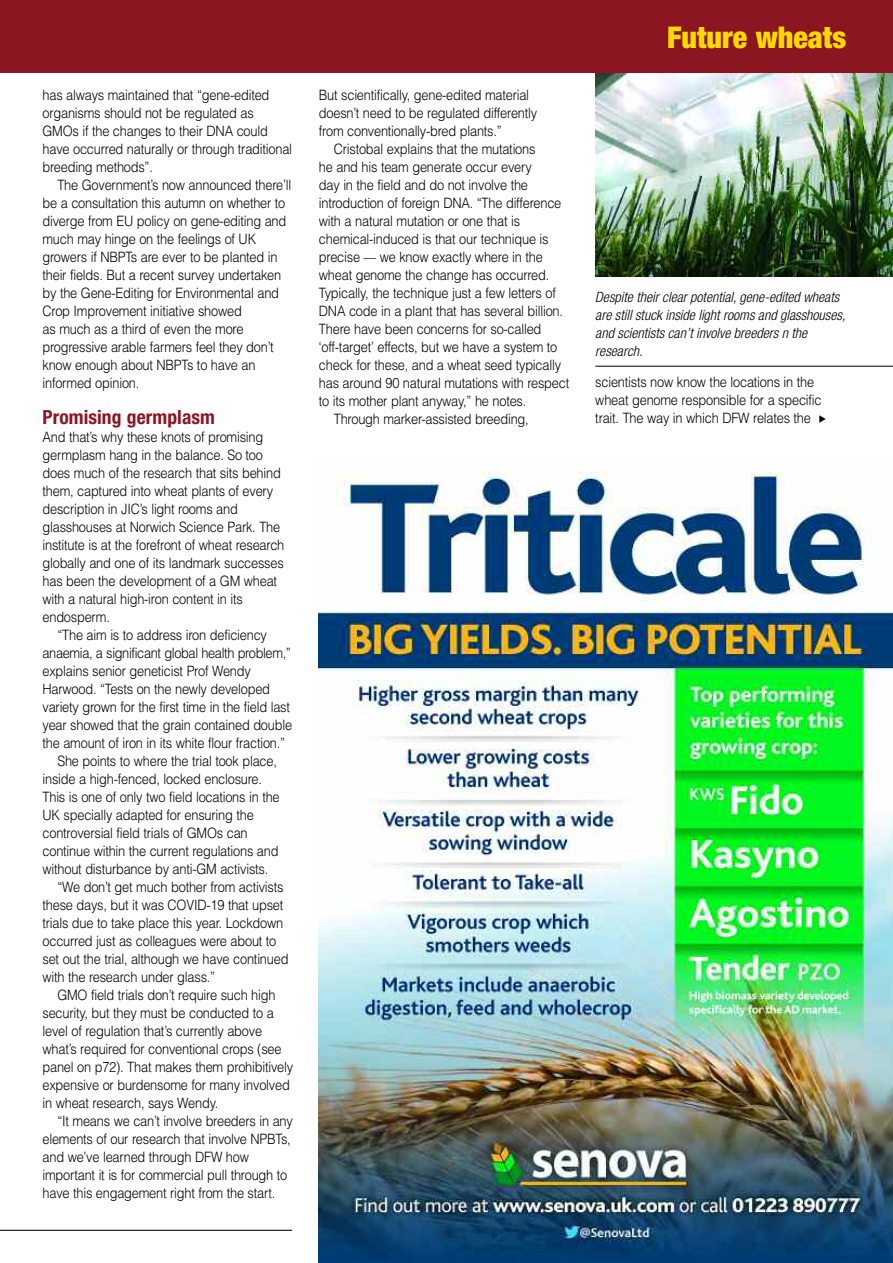
<style>
.page{position:relative;width:893px;height:1263px;background:#fff}
.page>*{position:absolute;margin:0;border:0;box-sizing:border-box;transform-origin:0 0}
.t1{font:900 condensed 30px "Helvetica Neue";color:#ffd902}
.t2{font:700 condensed 19.5px "Helvetica Neue";letter-spacing:.005em;color:#8b1622}
.t3{font:300 14.25px/18px "Helvetica";letter-spacing:-.015em;color:#000;scale:.9 1}
.t4{font:italic 300 condensed 14.25px/18px "Helvetica Neue";color:#000}
</style>
<div class="page">
<hr style="left:0;top:1230px;width:292px;height:1px;background:#000">
<img style="left:595px;top:72px;width:298px;height:204px">
<hr style="left:595px;top:366px;width:298px;height:1px;background:#000">
<div style="left:0;top:0;width:893px;height:72px;background:#8b1622"></div>
<img style="left:319px;top:472px;width:574px;height:791px">
<p class="t3" style="left:43px;top:86px;width:279px">has always maintained that “gene-edited organisms should not be regulated as GMOs if the changes to their DNA could have occurred naturally or through traditional breeding methods”.</p>
<p class="t3" style="left:43px;top:176px;width:278px;text-indent:15px">The Government’s now announced there’ll be a consultation this autumn on whether to diverge from EU policy on gene-editing and much may hinge on the feelings of UK growers if NBPTs are ever to be planted in their fields. But a recent survey undertaken by the Gene-Editing for Environmental and Crop Improvement initiative showed<br>as much as a third of even the more progressive arable farmers feel they don’t know enough about NBPTs to have an informed opinion.</p>
<h2 class="t2" style="left:43px;top:410px;width:174px">Promising germplasm</h2>
<p class="t3" style="left:43px;top:428px;width:270px">And that’s why these knots of promising germplasm hang in the balance. So too does much of the research that sits behind them, captured into wheat plants of every description in JIC’s light rooms and glasshouses at Norwich Science Park. The institute is at the forefront of wheat research globally and one of its landmark successes has been the development of a GM wheat with a natural high-iron content in its endosperm.</p>
<p class="t3" style="left:57px;top:626px;width:234px">“The aim is to address iron deficiency</p>
<p class="t3" style="left:43px;top:644px;width:278px">anaemia, a significant global health problem,”</p>
<p class="t3" style="left:43px;top:662px;width:233px">explains senior geneticist Prof Wendy</p>
<p class="t3" style="left:43px;top:680px;width:254px">Harwood. “Tests on the newly developed</p>
<p class="t3" style="left:43px;top:698px;width:276px">variety grown for the first time in the field last</p>
<p class="t3" style="left:43px;top:716px;width:279px">year showed that the grain contained double</p>
<p class="t3" style="left:43px;top:734px;width:271px">the amount of iron in its white flour fraction.”</p>
<p class="t3" style="left:57px;top:752px;width:245px">She points to where the trial took place,</p>
<p class="t3" style="left:43px;top:770px;width:245px">inside a high-fenced, locked enclosure.</p>
<p class="t3" style="left:43px;top:788px;width:265px">This is one of only two field locations in the</p>
<p class="t3" style="left:43px;top:806px;width:236px">UK specially adapted for ensuring the</p>
<p class="t3" style="left:43px;top:824px;width:229px">controversial field trials of GMOs can</p>
<p class="t3" style="left:43px;top:842px;width:264px">continue within the current regulations and</p>
<p class="t3" style="left:43px;top:860px;width:252px">without disturbance by anti-GM activists.</p>
<p class="t3" style="left:57px;top:878px;width:253px">“We don’t get much bother from activists</p>
<p class="t3" style="left:43px;top:896px;width:269px">these days, but it was COVID-19 that upset</p>
<p class="t3" style="left:43px;top:914px;width:269px">trials due to take place this year. Lockdown</p>
<p class="t3" style="left:43px;top:932px;width:261px">occurred just as colleagues were about to</p>
<p class="t3" style="left:43px;top:950px;width:275px">set out the trial, although we have continued</p>
<p class="t3" style="left:43px;top:968px;width:193px">with the research under glass.”</p>
<p class="t3" style="left:57px;top:986px;width:244px">GMO field trials don’t require such high</p>
<p class="t3" style="left:43px;top:1004px;width:259px">security, but they must be conducted to a</p>
<p class="t3" style="left:43px;top:1022px;width:246px">level of regulation that’s currently above</p>
<p class="t3" style="left:43px;top:1040px;width:267px">what’s required for conventional crops (see</p>
<p class="t3" style="left:43px;top:1058px;width:280px">panel on p72). That makes them prohibitively</p>
<p class="t3" style="left:43px;top:1076px;width:276px">expensive or burdensome for many involved</p>
<p class="t3" style="left:43px;top:1094px;width:197px">in wheat research, says Wendy.</p>
<p class="t3" style="left:57px;top:1112px;width:263px">“It means we can’t involve breeders in any</p>
<p class="t3" style="left:43px;top:1130px;width:277px">elements of our research that involve NPBTs,</p>
<p class="t3" style="left:43px;top:1148px;width:231px">and we’ve learned through DFW how</p>
<p class="t3" style="left:43px;top:1166px;width:273px">important it is for commercial pull through to</p>
<p class="t3" style="left:43px;top:1184px;width:260px">have this engagement right from the start.</p>
<p class="t3" style="left:319px;top:86px;width:244px">But scientifically, gene-edited material doesn’t need to be regulated differently from conventionally-bred plants.”</p>
<p class="t3" style="left:334px;top:140px;width:226px">Cristobal explains that the mutations</p>
<p class="t3" style="left:319px;top:158px;width:238px">he and his team generate occur every</p>
<p class="t3" style="left:319px;top:176px;width:234px">day in the field and do not involve the</p>
<p class="t3" style="left:319px;top:194px;width:271px">introduction of foreign DNA. “The difference</p>
<p class="t3" style="left:319px;top:212px;width:225px">with a natural mutation or one that is</p>
<p class="t3" style="left:319px;top:230px;width:257px">chemical-induced is that our technique is</p>
<p class="t3" style="left:319px;top:248px;width:250px">precise –– we know exactly where in the</p>
<p class="t3" style="left:319px;top:266px;width:257px">wheat genome the change has occurred.</p>
<p class="t3" style="left:319px;top:284px;width:265px">Typically, the technique just a few letters of</p>
<p class="t3" style="left:319px;top:302px;width:273px">DNA code in a plant that has several billion.</p>
<p class="t3" style="left:319px;top:320px;width:249px">There have been concerns for so-called</p>
<p class="t3" style="left:319px;top:338px;width:266px">‘off-target’ effects, but we have a system to</p>
<p class="t3" style="left:319px;top:356px;width:271px">check for these, and a wheat seed typically</p>
<p class="t3" style="left:319px;top:374px;width:280px">has around 90 natural mutations with respect</p>
<p class="t3" style="left:319px;top:392px;width:232px">to its mother plant anyway,” he notes.</p>
<p class="t3" style="left:334px;top:410px;width:218px">Through marker-assisted breeding,</p>
<h1 class="t1" style="left:667px;top:27px;width:181px">Future wheats</h1>
<p class="t4" style="left:595px;top:289px;width:252px">Despite their clear potential, gene-edited wheats are still stuck inside light rooms and glasshouses, and scientists can’t involve breeders n the research.</p>
<p class="t3" style="left:595px;top:373px;width:253px">scientists now know the locations in the wheat genome responsible for a specific trait. The way in which DFW relates the</p>
</div>
